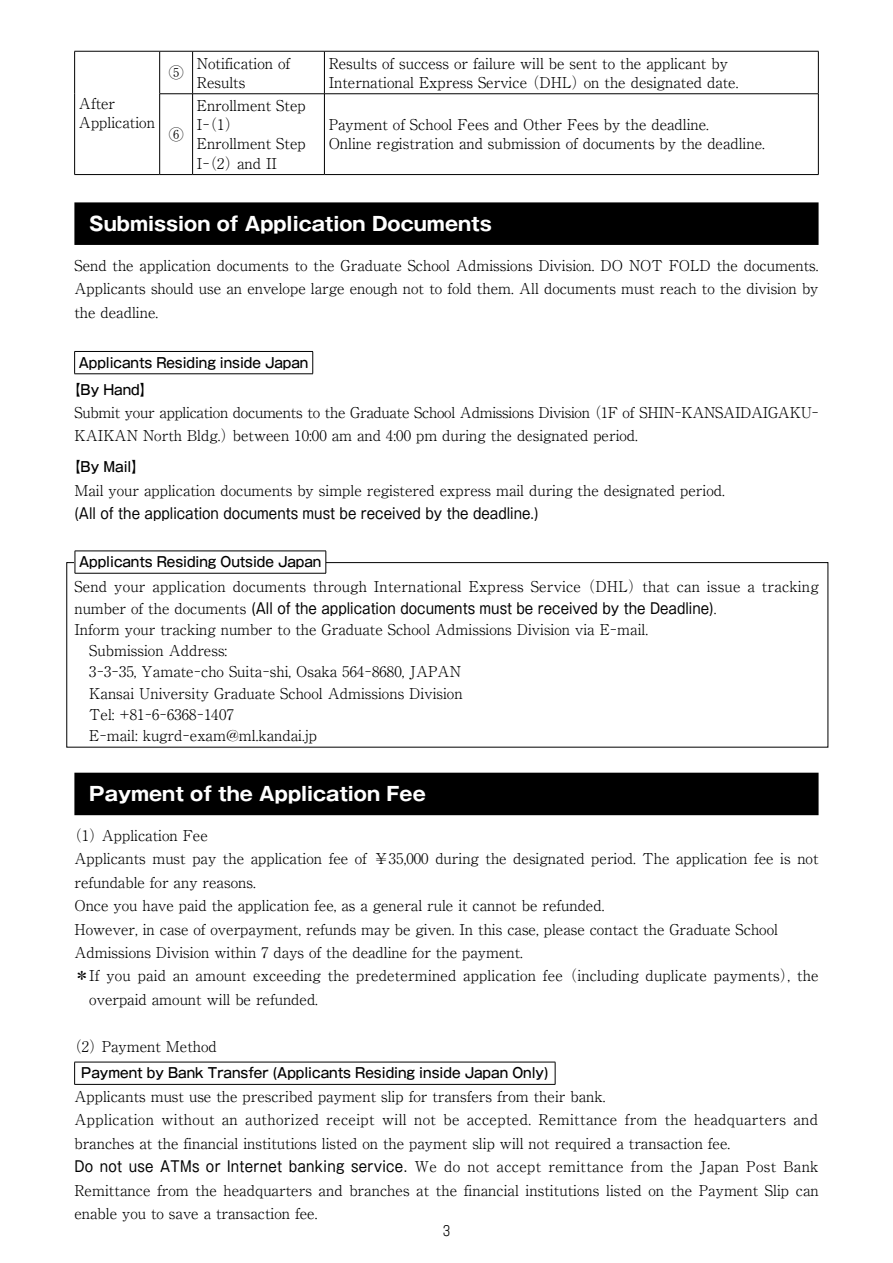
<style>
.page{position:relative;width:893px;height:1263px;background:#fff}
.page>*{position:absolute;margin:0;border:0;box-sizing:border-box;transform-origin:0 0}
.t1{font:700 19.2px "Gothic MB101 Pro";color:#fff}
.t2{font:300 14.85px/23.4px "Ryumin Pro";color:#000}
.t3{font:14.85px "Gothic MB101 Pro";color:#000;scale:.9 1}
.t4{font:14.85px "N Ryumin L";color:#000}
.t5{font:500 13.8px/26.8px "Gothic MB101 Pro";color:#000;scale:.9 1}
.t6{font:13.8px "N Shin Go L";color:#000}
.s1{font-family:"N Ryumin L";font-weight:400}
.s2{font-family:"Ryumin Pro";font-weight:300}
.s3{font-family:"Gothic MB101 Pro";font-weight:400}
</style>
<div class="page">
<div style="left:74px;top:202px;width:745px;height:43px;background:#000"></div>
<div style="left:74px;top:773px;width:745px;height:42px;background:#000"></div>
<hr style="left:74px;top:51px;width:86px;height:1px;background:#000">
<hr style="left:74px;top:51px;width:1px;height:43px;background:#000">
<hr style="left:160px;top:51px;width:33px;height:1px;background:#000">
<hr style="left:159px;top:51px;width:1px;height:43px;background:#000">
<hr style="left:193px;top:51px;width:131px;height:1px;background:#000">
<hr style="left:192px;top:51px;width:1px;height:43px;background:#000">
<hr style="left:324px;top:51px;width:495px;height:1px;background:#000">
<hr style="left:324px;top:51px;width:1px;height:43px;background:#000">
<hr style="left:818px;top:51px;width:1px;height:43px;background:#000">
<hr style="left:74px;top:94px;width:1px;height:80px;background:#000">
<hr style="left:159px;top:94px;width:34px;height:1px;background:#000">
<hr style="left:159px;top:94px;width:1px;height:80px;background:#000">
<hr style="left:193px;top:94px;width:131px;height:1px;background:#000">
<hr style="left:192px;top:94px;width:1px;height:80px;background:#000">
<hr style="left:324px;top:94px;width:495px;height:1px;background:#000">
<hr style="left:324px;top:94px;width:1px;height:80px;background:#000">
<hr style="left:818px;top:94px;width:1px;height:80px;background:#000">
<hr style="left:74px;top:174px;width:86px;height:1px;background:#000">
<hr style="left:160px;top:174px;width:33px;height:1px;background:#000">
<hr style="left:193px;top:174px;width:131px;height:1px;background:#000">
<hr style="left:324px;top:174px;width:495px;height:1px;background:#000">
<hr style="left:74px;top:351px;width:239px;height:1px;background:#000">
<svg style="left:74px;top:352px;width:1px;height:21px"></svg>
<svg style="left:312px;top:352px;width:1px;height:21px"></svg>
<hr style="left:74px;top:373px;width:239px;height:1px;background:#000">
<hr style="left:74px;top:1062px;width:481px;height:1px;background:#000">
<svg style="left:74px;top:1062px;width:1px;height:22px"></svg>
<svg style="left:555px;top:1062px;width:1px;height:22px"></svg>
<hr style="left:74px;top:1084px;width:481px;height:1px;background:#000">
<div style="left:67px;top:562px;width:761px;height:185px;border:1px solid #000"></div>
<div style="left:75px;top:551px;width:251px;height:22px;background:#fff"></div>
<hr style="left:75px;top:551px;width:251px;height:1px;background:#000">
<svg style="left:75px;top:551px;width:1px;height:22px"></svg>
<svg style="left:326px;top:551px;width:1px;height:22px"></svg>
<hr style="left:75px;top:573px;width:251px;height:1px;background:#000">
<p class="t2" style="left:79px;top:93px;width:78px;line-height:19.2px">After<br>Application</p>
<p class="t2" style="left:169px;top:60px;width:16px">⑤</p>
<p class="t2" style="left:197px;top:52px;width:95px;line-height:19.2px">Notification of<br>Results</p>
<p class="t2" style="left:329px;top:52px;width:411px;line-height:19.2px">Results of success or failure will be sent to the applicant by<br>International Express Service <span class="s1">(</span>DHL<span class="s1">)</span> on the designated date.</p>
<p class="t2" style="left:169px;top:121px;width:16px">⑥</p>
<p class="t2" style="left:197px;top:93px;width:110px">Enrollment Step</p>
<p class="t4" style="left:197px;top:117px;width:37px"><span class="s2">I</span>-(1)</p>
<p class="t2" style="left:197px;top:133px;width:110px;line-height:19.2px">Enrollment Step<br>I<span class="s1">-(2)</span> and II</p>
<p class="t2" style="left:329px;top:114px;width:438px;line-height:19.2px">Payment of School Fees and Other Fees by the deadline.<br>Online registration and submission of documents by the deadline.</p>
<p class="t1" style="left:89px;top:208px;width:404px">Submission of Application Documents</p>
<p class="t2" style="left:74px;top:252px;width:746px;text-align:justify">Send the application documents to the Graduate School Admissions Division. DO NOT FOLD the documents.<br>Applicants should use an envelope large enough not to fold them. All documents must reach to the division by the deadline.</p>
<p class="t5" style="left:68px;top:347px;width:268px;text-indent:11px">Applicants Residing inside Japan【By Hand】</p>
<p class="t2" style="left:74px;top:399px;width:746px">Submit your application documents to the Graduate School Admissions Division <span class="s1">(1</span>F of SHIN<span class="s1">-</span>KANSAIDAIGAKU<span class="s1">-<br></span>KAIKAN North Bldg.<span class="s1">)</span> between <span class="s1">10</span>:<span class="s1">00</span> am and <span class="s1">4</span>:<span class="s1">00</span> pm during the designated period.</p>
<p class="t5" style="left:68px;top:452px;width:86px">【By Mail】</p>
<p class="t2" style="left:74px;top:477px;width:652px">Mail your application documents by simple registered express mail during the designated period.</p>
<p class="t3" style="left:74px;top:501px;width:517px">(All of the application documents must be received by the deadline.)</p>
<p class="t5" style="left:79px;top:547px;width:271px">Applicants Residing Outside Japan</p>
<p class="t2" style="left:74px;top:574px;width:746px">Send your application documents through International Express Service <span class="s1">(</span>DHL<span class="s1">)</span> that can issue a tracking</p>
<p class="t3" style="left:74px;top:595px;width:715px"><span class="s2">number of the documents</span> (All of the application documents must be received by the Deadline)<span class="s2">.</span></p>
<p class="t2" style="left:74px;top:616px;width:575px">Inform your tracking number to the Graduate School Admissions Division via E<span class="s1">-</span>mail.</p>
<p class="t2" style="left:74px;top:638px;width:154px">　Submission Address:</p>
<p class="t2" style="left:89px;top:659px;width:373px"><span class="s1">3-3-35</span>, Yamate<span class="s1">-</span>cho Suita<span class="s1">-</span>shi, Osaka <span class="s1">564-8680</span>, JAPAN</p>
<p class="t2" style="left:74px;top:680px;width:390px">　Kansai University Graduate School Admissions Division</p>
<p class="t4" style="left:74px;top:707px;width:161px"><span class="s2">　Tel: +</span>81-6-6368-1407</p>
<p class="t2" style="left:74px;top:723px;width:244px">　E<span class="s1">-</span>mail: kugrd<span class="s1">-</span>exam@ml.kandai.jp</p>
<p class="t1" style="left:89px;top:778px;width:338px">Payment of the Application Fee</p>
<p class="t2" style="left:74px;top:823px;width:135px"><span class="s1">(1)</span> Application Fee</p>
<p class="t2" style="left:74px;top:846px;width:746px">Applicants must pay the application fee of ￥<span class="s1">35</span>,<span class="s1">000</span> during the designated period. The application fee is not</p>
<p class="t2" style="left:74px;top:869px;width:183px">refundable for any reasons.</p>
<p class="t2" style="left:74px;top:893px;width:531px">Once you have paid the application fee, as a general rule it cannot be refunded.</p>
<p class="t2" style="left:74px;top:916px;width:705px">However, in case of overpayment, refunds may be given. In this case, please contact the Graduate School</p>
<p class="t2" style="left:74px;top:939px;width:450px">Admissions Division within <span class="s1">7</span> days of the deadline for the payment.</p>
<p class="t2" style="left:74px;top:963px;width:746px">＊ If you paid an amount exceeding the predetermined application fee <span class="s1">(</span>including duplicate payments<span class="s1">)</span>, the</p>
<p class="t2" style="left:89px;top:986px;width:230px">overpaid amount will be refunded.</p>
<p class="t2" style="left:74px;top:1033px;width:144px"><span class="s1">(2)</span> Payment Method</p>
<p class="t5" style="left:81px;top:1058px;width:521px">Payment by Bank Transfer (Applicants Residing inside Japan Only)</p>
<p class="t2" style="left:74px;top:1083px;width:746px">Applicants must use the prescribed payment slip for transfers from their bank.<br>Application without an authorized receipt will not be accepted. Remittance from the headquarters and branches at the financial institutions listed on the payment slip will not required a transaction fee.<br><span class="s3">Do not use ATMs or Internet banking service.</span> We do not accept remittance from the Japan Post Bank Remittance from the headquarters and branches at the financial institutions listed on the Payment Slip can enable you to save a transaction fee.</p>
<p class="t6" style="left:443px;top:1224px;width:8px">3</p>
</div>
